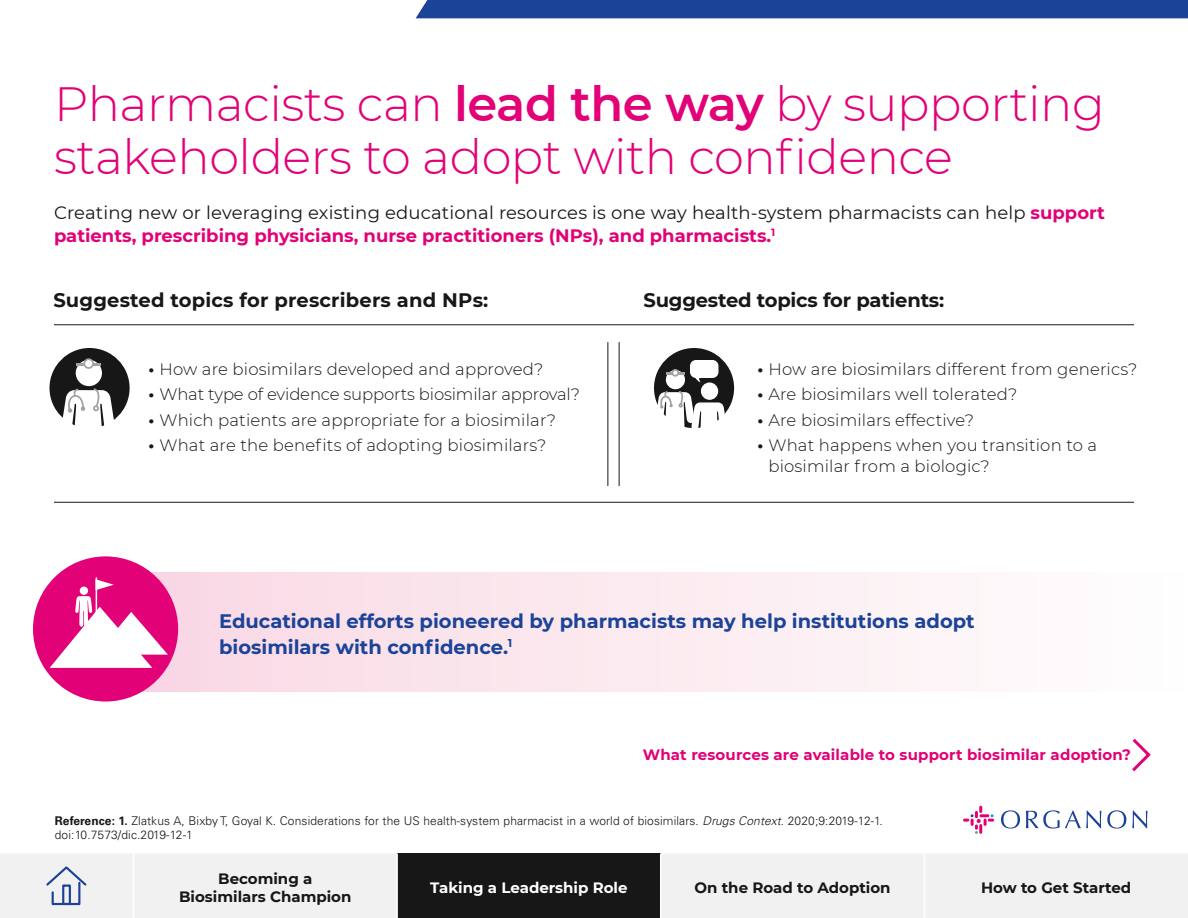
<style>
.page{position:relative;width:1188px;height:918px;background:#fff}
.page>*{position:absolute;margin:0;border:0;box-sizing:border-box;transform-origin:0 0}
.t1{font:300 48px/52.5px "Montserrat";letter-spacing:-.01em;color:#e20177}
.t2{font:700 19.5px/25.5px "Montserrat";color:#1b4398}
.t3{font:700 19.5px "Montserrat";letter-spacing:.005em;color:#171717}
.t4{font:18px/22.5px "Montserrat";letter-spacing:.01em;color:#171717}
.t5{font:300 16.5px/21px "Montserrat";letter-spacing:.01em;color:#171717}
.t6{font:300 16.5px "Montserrat";letter-spacing:-.01em;color:#171717}
.t7{font:700 15px/18px "Montserrat";color:#171717;text-align:center}
.t8{font:700 15px "Montserrat";letter-spacing:.01em;color:#e20177}
.t9{font:700 15px "Montserrat";color:#fff}
.t10{font:300 12px/13.5px "Univers LT Std";letter-spacing:.01em;color:#171717}
.s1{font-weight:600}
.s2{font-weight:700;color:#e20177}
.s3{font-weight:700}
.s4{font-style:italic}
</style>
<div class="page">
<div style="left:416px;top:0;width:772px;height:18px;background:#1b4398"></div>
<svg style="left:1001px;top:810px;width:19px;height:19px"></svg>
<svg style="left:1026px;top:810px;width:75px;height:19px"></svg>
<svg style="left:1107px;top:810px;width:19px;height:19px"></svg>
<svg style="left:1132px;top:810px;width:16px;height:19px"></svg>
<svg style="left:963px;top:806px;width:31px;height:28px"></svg>
<div style="left:83px;top:572px;width:1105px;height:119px;background:linear-gradient(to right,#f9d5e3,#fefffd)"></div>
<svg style="left:1132px;top:738px;width:19px;height:34px"></svg>
<hr style="left:54px;top:325px;width:1080px;height:1px;background:#171717">
<hr style="left:54px;top:502px;width:1080px;height:1px;background:#171717">
<hr style="left:608px;top:342px;width:1px;height:144px;background:#171717">
<hr style="left:619px;top:342px;width:1px;height:144px;background:#171717">
<div style="left:33px;top:556px;width:145px;height:146px;background:#e20177;border-radius:50%"></div>
<hr style="left:96px;top:577px;width:1px;height:37px;background:#fff">
<svg style="left:95px;top:579px;width:19px;height:11px"></svg>
<div style="left:80px;top:587px;width:8px;height:8px;background:#fff;border-radius:50%"></div>
<svg style="left:50px;top:596px;width:118px;height:72px"></svg>
<div style="left:50px;top:348px;width:80px;height:80px;background:#171717;border-radius:50%"></div>
<div style="left:76px;top:360px;width:26px;height:26px;background:#fff;border-radius:50%"></div>
<svg style="left:62px;top:388px;width:53px;height:40px"></svg>
<hr style="left:77px;top:363px;width:24px;height:3px;background:#a2a2a2">
<div style="left:84px;top:359px;width:9px;height:9px;background:#fff;border-radius:50%"></div>
<div style="left:83px;top:358px;width:11px;height:11px;border:2px solid #a2a2a2;border-radius:50%"></div>
<div style="left:654px;top:348px;width:80px;height:80px;background:#171717;border-radius:50%"></div>
<div style="left:701px;top:383px;width:17px;height:17px;background:#fff;border-radius:50%"></div>
<div style="left:666px;top:370px;width:19px;height:19px;background:#fff;border-radius:50%"></div>
<svg style="left:656px;top:389px;width:71px;height:39px"></svg>
<svg style="left:666px;top:370px;width:18px;height:6px"></svg>
<div style="left:671px;top:369px;width:8px;height:8px;border:2px solid #a2a2a2;border-radius:50%"></div>
<svg style="left:690px;top:360px;width:28px;height:23px"></svg>
<div style="left:0;top:854px;width:1188px;height:64px;background:#f2f1f2"></div>
<div style="left:397px;top:854px;width:264px;height:64px;background:#171717"></div>
<hr style="left:133px;top:854px;width:1px;height:64px;background:#fff">
<hr style="left:396px;top:854px;width:2px;height:64px;background:#fff">
<hr style="left:660px;top:854px;width:2px;height:64px;background:#fff">
<hr style="left:924px;top:854px;width:1px;height:64px;background:#fff">
<svg style="left:46px;top:866px;width:41px;height:39px"></svg>
<div style="left:62px;top:885px;width:9px;height:20px;border:2px solid #1b4298"></div>
<p class="t1" style="left:54px;top:77px;width:1052px">Pharmacists can <span class="s1">lead the way</span> by supporting stakeholders to adopt with confidence</p>
<p class="t4" style="left:54px;top:201px;width:1052px">Creating new or leveraging existing educational resources is one way health-system pharmacists can help <span class="s2">support patients, prescribing physicians, nurse practitioners (NPs), and pharmacists.</span><sup>1</sup></p>
<p class="t3" style="left:53px;top:286px;width:437px">Suggested topics for prescribers and NPs:</p>
<p class="t3" style="left:644px;top:286px;width:302px">Suggested topics for patients:</p>
<p class="t5" style="left:148px;top:358px;width:396px"><span class="s3">•</span> How are biosimilars developed and approved?</p>
<p class="t6" style="left:148px;top:383px;width:433px"><span class="s3">•</span> What type of evidence supports biosimilar approval?</p>
<p class="t5" style="left:148px;top:409px;width:409px"><span class="s3">•</span> Which patients are appropriate for a biosimilar?</p>
<p class="t5" style="left:148px;top:434px;width:399px"><span class="s3">•</span> What are the benefits of adopting biosimilars?</p>
<p class="t5" style="left:758px;top:358px;width:381px"><span class="s3">•</span> How are biosimilars different from generics?</p>
<p class="t5" style="left:758px;top:383px;width:261px"><span class="s3">•</span> Are biosimilars well tolerated?</p>
<p class="t5" style="left:758px;top:409px;width:218px"><span class="s3">•</span> Are biosimilars effective?</p>
<p class="t5" style="left:768px;top:434px;width:330px;text-indent:-11px"><span class="s3">•</span> What happens when you transition to a biosimilar from a biologic?</p>
<p class="t2" style="left:219px;top:608px;width:757px">Educational efforts pioneered by pharmacists may help institutions adopt biosimilars with confidence.<sup>1</sup></p>
<p class="t8" style="left:643px;top:743px;width:490px">What resources are available to support biosimilar adoption?</p>
<p class="t10" style="left:55px;top:814px;width:829px"><span class="s3">Reference: 1.</span> Zlatkus A, Bixby T, Goyal K. Considerations for the US health-system pharmacist in a world of biosimilars. <span class="s4">Drugs Context</span>. 2020;9:2019-12-1. doi:10.7573/dic.2019-12-1</p>
<p class="t7" style="left:179px;top:869px;width:174px">Becoming a<br>Biosimilars Champion</p>
<p class="t9" style="left:430px;top:877px;width:199px">Taking a Leadership Role</p>
<p class="t7" style="left:694px;top:878px;width:198px">On the Road to Adoption</p>
<p class="t7" style="left:981px;top:878px;width:152px">How to Get Started</p>
</div>
